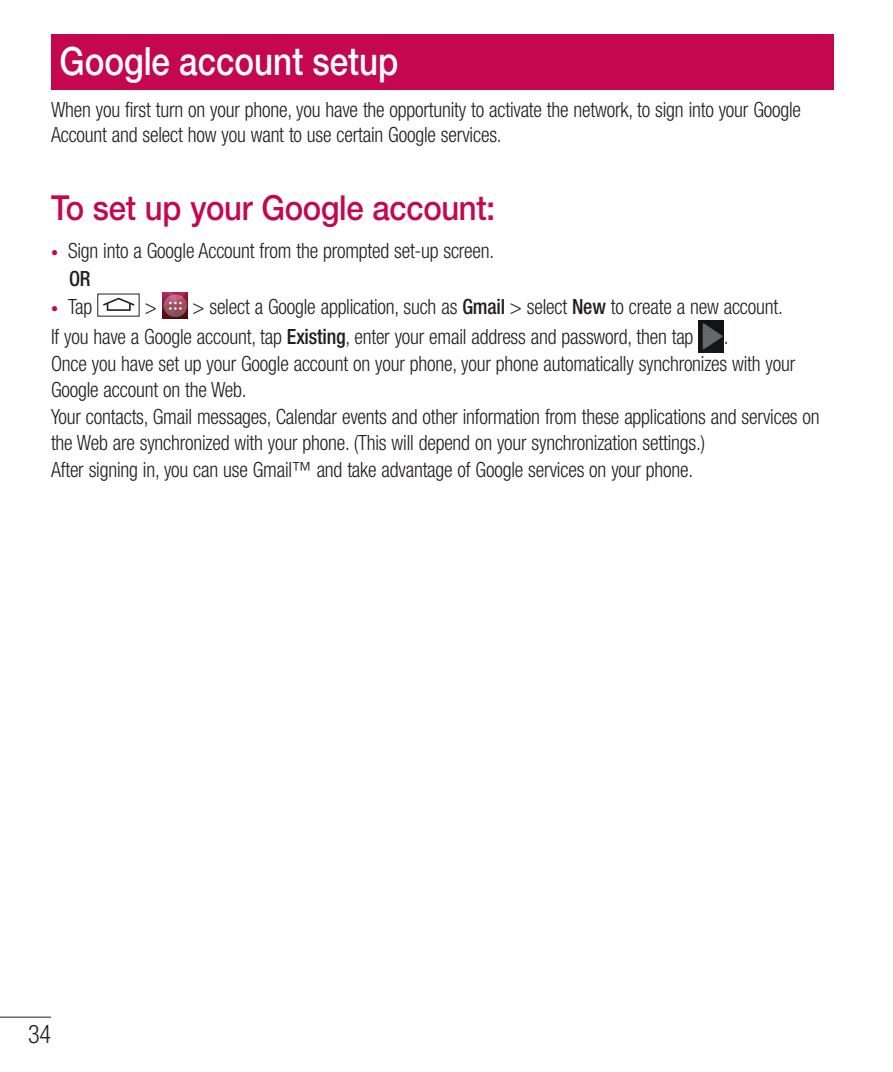
<style>
.page{position:relative;width:893px;height:1072px;background:#fff}
.page>*{position:absolute;margin:0;border:0;box-sizing:border-box;transform-origin:0 0}
.t1{font:500 39px "Helvetica Neue LT Pro";color:#fff;scale:.85 1}
.t2{font:500 34.5px "Helvetica Neue LT Pro";letter-spacing:-.01em;color:#c50750;scale:.9 1}
.t3{font:300 condensed 25.5px "Helvetica Neue LT Pro";color:#231f20;scale:.95 1}
.t4{font:300 condensed 21px/27.9px "Helvetica Neue LT Pro";letter-spacing:-.01em;color:#231f20;scale:.95 1}
.s1{font-weight:400;font-size:15px;color:#c50750}
.s2{font-weight:500}
</style>
<div class="page">
<hr style="left:0;top:1016px;width:51px;height:1px;background:#231f20">
<div style="left:51px;top:34px;width:782px;height:55px;background:#c50750"></div>
<svg style="left:103px;top:297px;width:32px;height:14px"></svg>
<img style="left:162px;top:293px;width:26px;height:25px">
<img style="left:698px;top:321px;width:26px;height:31px">
<h1 class="t1" style="left:60px;top:47px;width:400px">Google account setup</h1>
<p class="t4" style="left:51px;top:99px;width:791px;line-height:25.2px">When you first turn on your phone, you have the opportunity to activate the network, to sign into your Google<br>Account and select how you want to use certain Google services.</p>
<h2 class="t2" style="left:51px;top:195px;width:495px">To set up your Google account:</h2>
<p class="t4" style="left:69px;top:239px;width:449px;text-indent:-18px"><span class="s1">•</span> Sign into a Google Account from the prompted set-up screen.<br><span class="s2">OR</span></p>
<p class="t4" style="left:51px;top:295px;width:45px"><span class="s1">•</span> Tap</p>
<p class="t4" style="left:51px;top:294px;width:772px;line-height:29.4px;text-indent:94px">&gt; &gt; select a Google application, such as <span class="s2">Gmail</span> &gt; select <span class="s2">New</span> to create a new account.<br>If you have a Google account, tap <span class="s2">Existing</span>, enter your email address and password, then tap</p>
<p class="t4" style="left:51px;top:324px;width:785px;text-indent:673px">.<br>Once you have set up your Google account on your phone, your phone automatically synchronizes with your</p>
<p class="t4" style="left:51px;top:377px;width:811px">Google account on the Web.<br>Your contacts, Gmail messages, Calendar events and other information from these applications and services on</p>
<p class="t4" style="left:51px;top:430px;width:690px">the Web are synchronized with your phone. (This will depend on your synchronization settings.)<br>After signing in, you can use Gmail™ and take advantage of Google services on your phone.</p>
<p class="t3" style="left:28px;top:1025px;width:26px">34</p>
</div>
